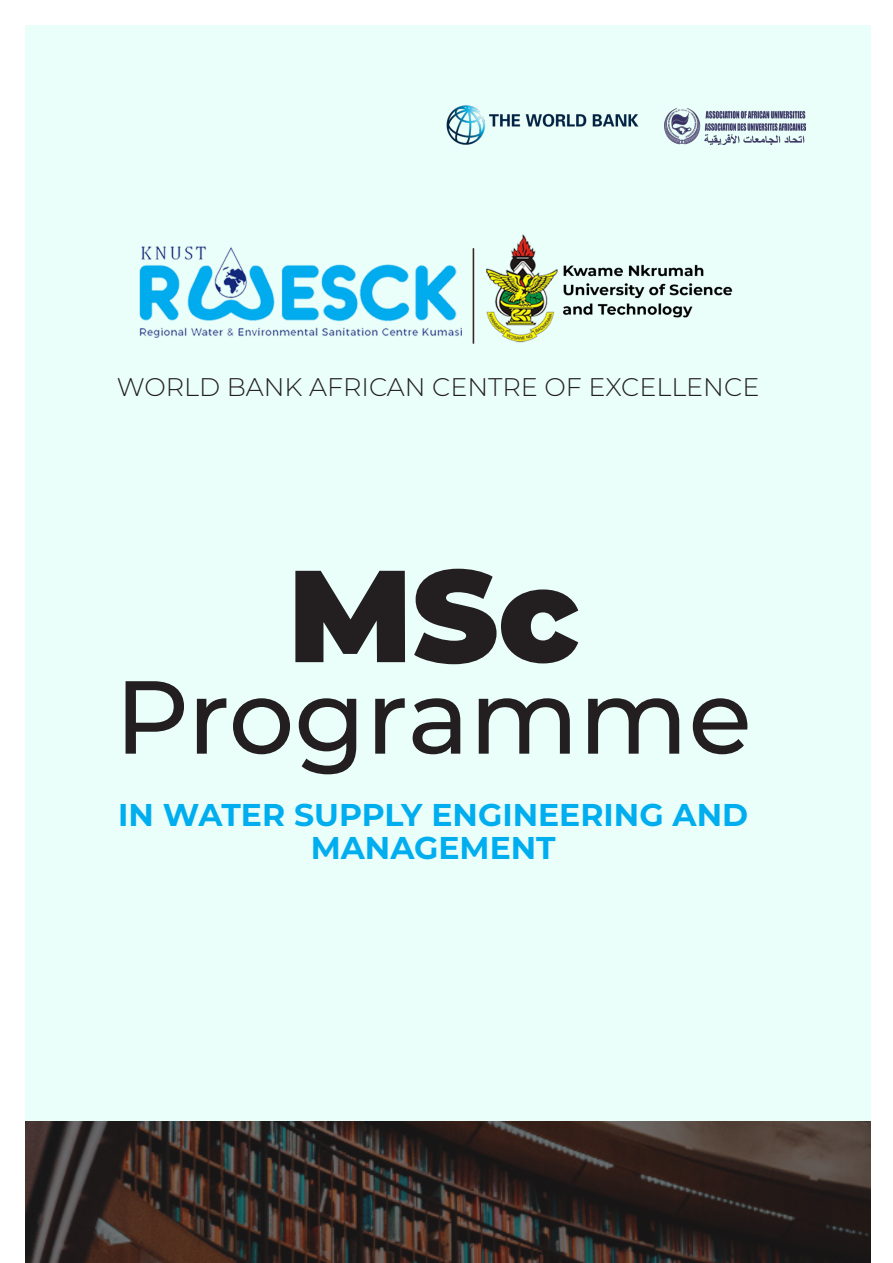
<style>
.page{position:relative;width:893px;height:1263px;background:#fff}
.page>*{position:absolute;margin:0;border:0;box-sizing:border-box;transform-origin:0 0}
.t1{font:900 130.5px "Montserrat";color:#231f20}
.t2{font:500 103.5px "Montserrat";color:#231f20}
.t3{font:700 31.5px/33px "Montserrat";color:#00aeef;text-align:center}
.t4{font:300 25.5px "Montserrat";color:#231f20}
</style>
<div class="page">
<div style="left:26px;top:26px;width:845px;height:1095px;background:#ebfffa"></div>
<img style="left:139px;top:234px;width:594px;height:110px">
<img style="left:664px;top:108px;width:141px;height:37px">
<img style="left:446px;top:105px;width:192px;height:39px">
<img style="left:26px;top:1121px;width:845px;height:142px">
<h2 class="t4" style="left:117px;top:369px;width:644px">WORLD BANK AFRICAN CENTRE OF EXCELLENCE</h2>
<h1 class="t1" style="left:288px;top:518px;width:292px">MSc</h1>
<h1 class="t2" style="left:115px;top:645px;width:639px">Programme</h1>
<h1 class="t3" style="left:118px;top:797px;width:631px">IN WATER SUPPLY ENGINEERING AND<br>MANAGEMENT</h1>
</div>
